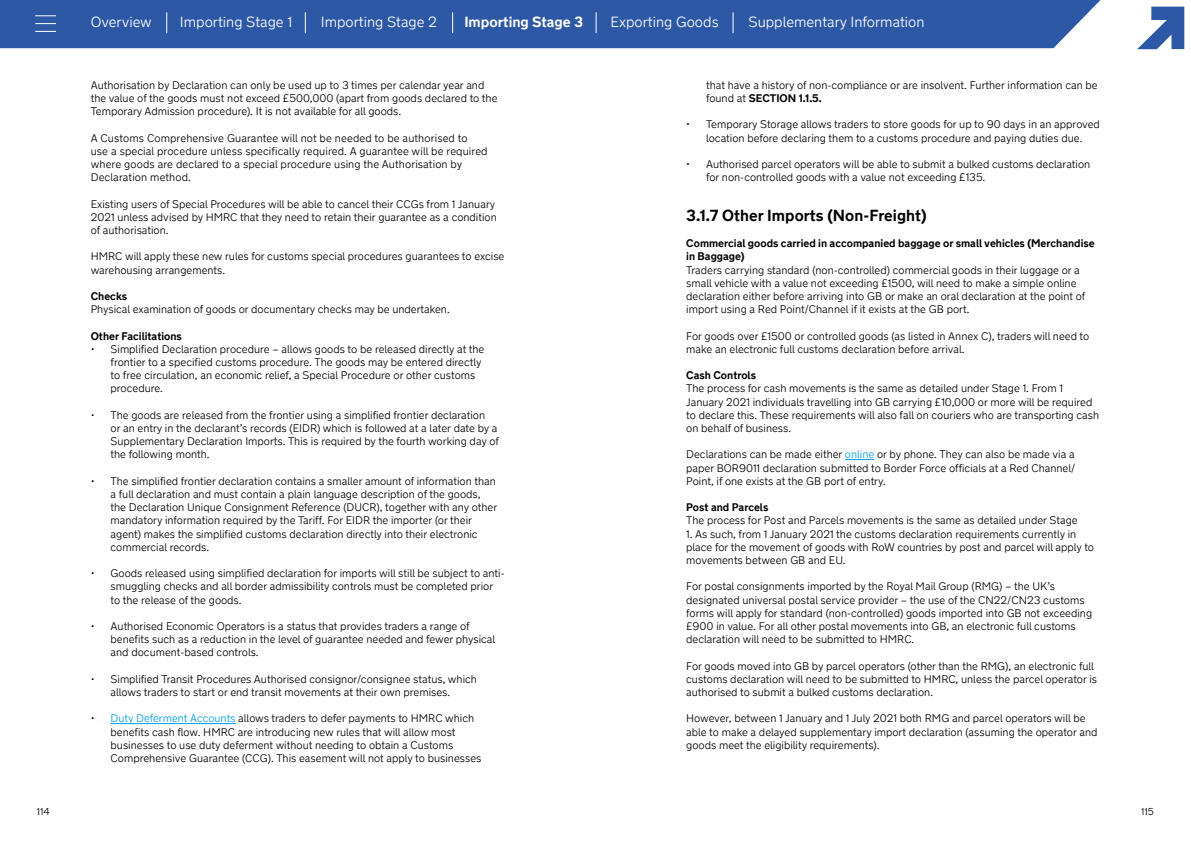
<style>
.page{position:relative;width:1191px;height:842px;background:#fff}
.page>*{position:absolute;margin:0;border:0;box-sizing:border-box;transform-origin:0 0}
.t1{font:700 16px "New Transport";letter-spacing:.005em;color:#000}
.t2{font:300 14.7px "New Transport";color:#fff}
.t3{font:700 14.7px "New Transport";color:#fff}
.t4{font:300 11px/13.2px "New Transport";color:#000}
.t5{font:700 11px/13.2px "New Transport";color:#000}
.t6{font:300 10px "New Transport";color:#000}
.s1{color:#009fe3}
.s2{font-weight:700}
</style>
<div class="page">
<div style="left:0;top:0;width:1101px;height:48px;background:#2d58a5"></div>
<svg style="left:1137px;top:7px;width:47px;height:42px"></svg>
<svg style="left:166px;top:12px;width:1px;height:21px"></svg>
<svg style="left:305px;top:12px;width:1px;height:21px"></svg>
<svg style="left:452px;top:12px;width:1px;height:21px"></svg>
<svg style="left:595px;top:12px;width:1px;height:21px"></svg>
<svg style="left:732px;top:12px;width:1px;height:21px"></svg>
<svg style="left:35px;top:15px;width:21px;height:1px"></svg>
<svg style="left:35px;top:23px;width:21px;height:1px"></svg>
<svg style="left:35px;top:31px;width:21px;height:1px"></svg>
<hr style="left:111px;top:723px;width:124px;height:1px;background:#009fe3">
<svg style="left:845px;top:459px;width:29px;height:1px"></svg>
<h2 class="t2" style="left:91px;top:13px;width:62px">Overview</h2>
<h2 class="t2" style="left:180px;top:13px;width:114px">Importing Stage 1</h2>
<h2 class="t2" style="left:321px;top:13px;width:118px">Importing Stage 2</h2>
<h2 class="t3" style="left:464px;top:13px;width:120px">Importing Stage 3</h2>
<h2 class="t2" style="left:610px;top:13px;width:110px">Exporting Goods</h2>
<h2 class="t2" style="left:748px;top:13px;width:178px">Supplementary Information</h2>
<p class="t4" style="left:91px;top:78px;width:408px">Authorisation by Declaration can only be used up to 3 times per calendar year and the value of the goods must not exceed £500,000 (apart from goods declared to the<br>Temporary Admission procedure). It is not available for all goods.</p>
<p class="t4" style="left:91px;top:131px;width:398px">A Customs Comprehensive Guarantee will not be needed to be authorised to use a special procedure unless specifically required. A guarantee will be required where goods are declared to a special procedure using the Authorisation by Declaration method.</p>
<p class="t4" style="left:91px;top:197px;width:407px">Existing users of Special Procedures will be able to cancel their CCGs from 1 January<br>2021 unless advised by HMRC that they need to retain their guarantee as a condition of authorisation.</p>
<p class="t4" style="left:91px;top:250px;width:415px">HMRC will apply these new rules for customs special procedures guarantees to excise warehousing arrangements.</p>
<p class="t5" style="left:91px;top:290px;width:38px">Checks</p>
<p class="t4" style="left:91px;top:303px;width:360px">Physical examination of goods or documentary checks may be undertaken.</p>
<p class="t5" style="left:91px;top:329px;width:93px">Other Facilitations</p>
<p class="t4" style="left:111px;top:342px;width:375px;text-indent:-20px">• Simplified Declaration procedure – allows goods to be released directly at the frontier to a specified customs procedure. The goods may be entered directly to free circulation, an economic relief, a Special Procedure or other customs procedure.</p>
<p class="t4" style="left:111px;top:408px;width:390px;text-indent:-20px">• The goods are released from the frontier using a simplified frontier declaration<br>or an entry in the declarant’s records (EIDR) which is followed at a later date by a Supplementary Declaration Imports. This is required by the fourth working day of the following month.</p>
<p class="t4" style="left:111px;top:474px;width:388px;text-indent:-20px">• The simplified frontier declaration contains a smaller amount of information than a full declaration and must contain a plain language description of the goods, the Declaration Unique Consignment Reference (DUCR), together with any other mandatory information required by the Tariff. For EIDR the importer (or their agent) makes the simplified customs declaration directly into their electronic commercial records.</p>
<p class="t4" style="left:111px;top:567px;width:396px;text-indent:-20px">• Goods released using simplified declaration for imports will still be subject to anti&shy;smuggling checks and all border admissibility controls must be completed prior to the release of the goods.</p>
<p class="t4" style="left:111px;top:620px;width:386px;text-indent:-20px">• Authorised Economic Operators is a status that provides traders a range of benefits such as a reduction in the level of guarantee needed and fewer physical and document-based controls.</p>
<p class="t4" style="left:111px;top:672px;width:368px;text-indent:-20px">• Simplified Transit Procedures Authorised consignor/consignee status, which allows traders to start or end transit movements at their own premises.</p>
<p class="t4" style="left:111px;top:712px;width:372px;text-indent:-20px">• <span class="s1">Duty Deferment Accounts</span> allows traders to defer payments to HMRC which benefits cash flow. HMRC are introducing new rules that will allow most businesses to use duty deferment without needing to obtain a Customs Comprehensive Guarantee (CCG). This easement will not apply to businesses</p>
<p class="t4" style="left:706px;top:78px;width:393px">that have a history of non-compliance or are insolvent. Further information can be found at <span class="s2">SECTION 1.1.5.</span></p>
<p class="t4" style="left:686px;top:118px;width:415px;text-align:center">• Temporary Storage allows traders to store goods for up to 90 days in an approved location before declaring them to a customs procedure and paying duties due.</p>
<p class="t4" style="left:706px;top:158px;width:386px;text-indent:-20px">• Authorised parcel operators will be able to submit a bulked customs declaration for non-controlled goods with a value not exceeding £135.</p>
<h1 class="t1" style="left:686px;top:205px;width:242px">3.1.7 Other Imports (Non-Freight)</h1>
<p class="t5" style="left:686px;top:237px;width:410px">Commercial goods carried in accompanied baggage or small vehicles (Merchandise in Baggage)</p>
<p class="t4" style="left:686px;top:263px;width:401px">Traders carrying standard (non-controlled) commercial goods in their luggage or a small vehicle with a value not exceeding £1500, will need to make a simple online declaration either before arriving into GB or make an oral declaration at the point of import using a Red Point/Channel if it exists at the GB port.</p>
<p class="t4" style="left:686px;top:329px;width:404px">For goods over £1500 or controlled goods (as listed in Annex C), traders will need to make an electronic full customs declaration before arrival.</p>
<p class="t5" style="left:686px;top:369px;width:71px">Cash Controls</p>
<p class="t4" style="left:686px;top:382px;width:414px">The process for cash movements is the same as detailed under Stage 1. From 1<br>January 2021 individuals travelling into GB carrying £10,000 or more will be required to declare this. These requirements will also fall on couriers who are transporting cash on behalf of business.</p>
<p class="t4" style="left:686px;top:448px;width:390px;text-align:justify">Declarations can be made either <span class="s1">online</span> or by phone. They can also be made via a paper BOR9011 declaration submitted to Border Force officials at a Red Channel/ Point, if one exists at the GB port of entry.</p>
<p class="t5" style="left:686px;top:501px;width:84px">Post and Parcels</p>
<p class="t4" style="left:686px;top:514px;width:393px">The process for Post and Parcels movements is the same as detailed under Stage</p>
<p class="t4" style="left:686px;top:527px;width:409px">1. As such, from 1 January 2021 the customs declaration requirements currently in place for the movement of goods with RoW countries by post and parcel will apply to movements between GB and EU.</p>
<p class="t4" style="left:686px;top:580px;width:407px">For postal consignments imported by the Royal Mail Group (RMG) – the UK’s designated universal postal service provider – the use of the CN22/CN23 customs forms will apply for standard (non-controlled) goods imported into GB not exceeding £900 in value. For all other postal movements into GB, an electronic full customs declaration will need to be submitted to HMRC.</p>
<p class="t4" style="left:686px;top:659px;width:412px">For goods moved into GB by parcel operators (other than the RMG), an electronic full customs declaration will need to be submitted to HMRC, unless the parcel operator is authorised to submit a bulked customs declaration.</p>
<p class="t4" style="left:686px;top:712px;width:413px">However, between 1 January and 1 July 2021 both RMG and parcel operators will be able to make a delayed supplementary import declaration (assuming the operator and goods meet the eligibility requirements).</p>
<p class="t6" style="left:37px;top:805px;width:14px">114</p>
<p class="t6" style="left:1141px;top:805px;width:14px">115</p>
</div>
